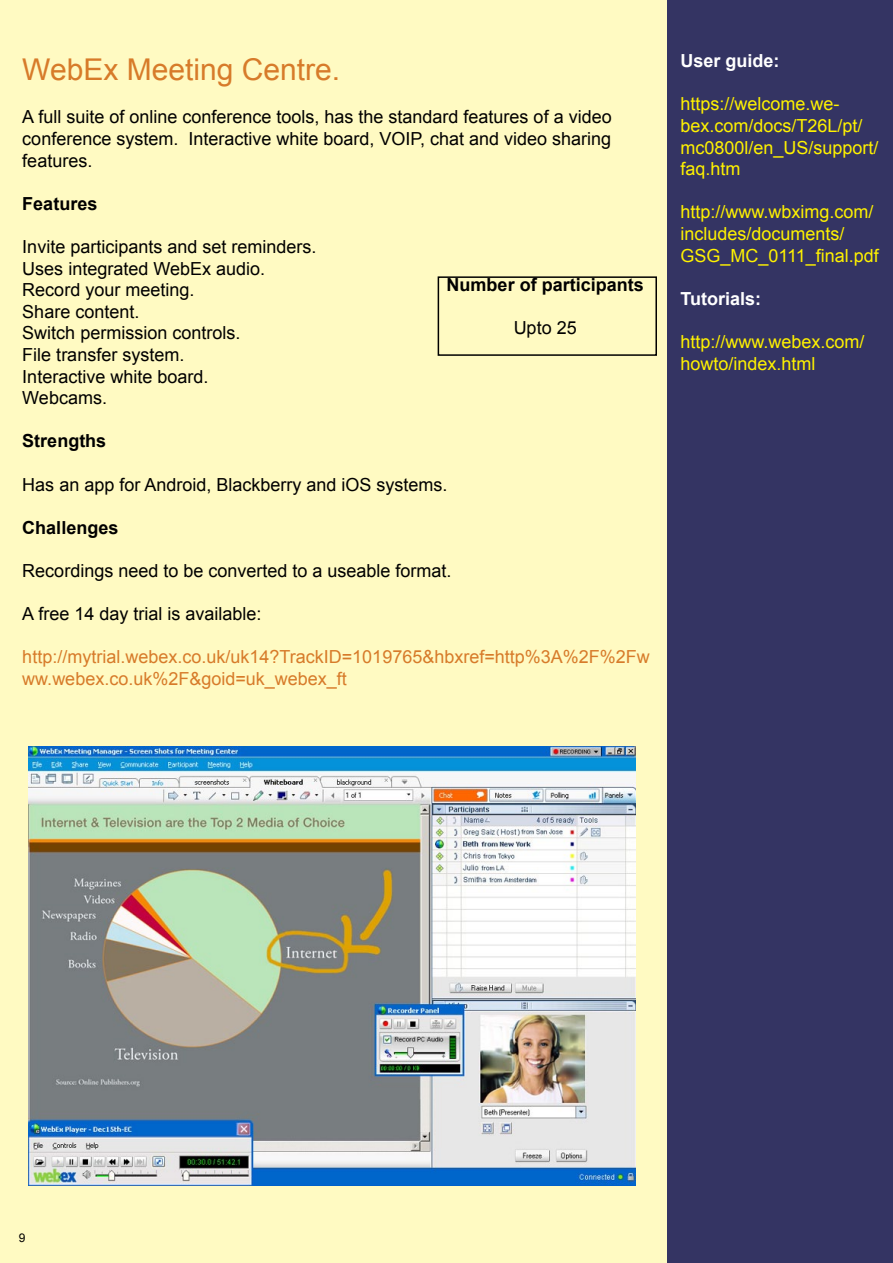
<style>
.page{position:relative;width:893px;height:1263px;background:#fffac2}
.page>*{position:absolute;margin:0;border:0;box-sizing:border-box;transform-origin:0 0}
.t1{font:30px "Arial";color:#d77b2a}
.t2{font:18px/21.6px "Arial";color:#000;text-align:justify}
.t3{font:18px/21.6px "Arial";color:#fff200}
.t4{font:18px/21.6px "Arial";color:#d77b2a}
.t5{font:700 18px "Arial";color:#000}
.t6{font:700 18px "Arial";color:#fff}
.t7{font:12px "Arial";color:#000}
</style>
<div class="page">
<div style="left:668px;top:0;width:225px;height:1263px;background:#343463"></div>
<img style="left:28px;top:746px;width:608px;height:440px">
<div style="left:438px;top:276px;width:219px;height:80px;border:2px solid #000"></div>
<h1 class="t1" style="left:22px;top:50px;width:319px">WebEx Meeting Centre.</h1>
<p class="t2" style="left:22px;top:106px;width:591px">A full suite of online conference tools, has the standard features of a video conference system. Interactive white board, VOIP, chat and video sharing features.</p>
<p class="t5" style="left:22px;top:192px;width:77px">Features</p>
<p class="t2" style="left:22px;top:236px;width:296px;text-align:left">Invite participants and set reminders.<br>Uses integrated WebEx audio.<br>Record your meeting.<br>Share content.<br>Switch permission controls.<br>File transfer system.<br>Interactive white board.<br>Webcams.</p>
<p class="t5" style="left:22px;top:429px;width:86px">Strengths</p>
<p class="t2" style="left:22px;top:474px;width:427px">Has an app for Android, Blackberry and iOS systems.</p>
<p class="t5" style="left:22px;top:516px;width:98px">Challenges</p>
<p class="t2" style="left:22px;top:560px;width:431px">Recordings need to be converted to a useable format.</p>
<p class="t2" style="left:22px;top:603px;width:241px">A free 14 day trial is available:</p>
<p class="t4" style="left:22px;top:646px;width:629px">http://mytrial.webex.co.uk/uk14?TrackID=1019765&amp;hbxref=http%3A%2F%2Fw ww.webex.co.uk%2F&amp;goid=uk_webex_ft</p>
<p class="t5" style="left:447px;top:273px;width:199px">Number of participants</p>
<p class="t2" style="left:514px;top:317px;width:65px">Upto 25</p>
<p class="t6" style="left:680px;top:49px;width:101px">User guide:</p>
<p class="t3" style="left:680px;top:93px;width:200px">https://welcome.we&shy;bex.com/docs/T26L/pt/ mc0800l/en_US/support/ faq.htm</p>
<p class="t3" style="left:680px;top:201px;width:200px">http://www.wbximg.com/ includes/documents/<br>GSG_MC_0111_final.pdf</p>
<p class="t6" style="left:680px;top:287px;width:82px">Tutorials:</p>
<p class="t3" style="left:680px;top:331px;width:186px">http://www.webex.com/ howto/index.html</p>
<p class="t7" style="left:19px;top:1230px;width:8px">9</p>
</div>
